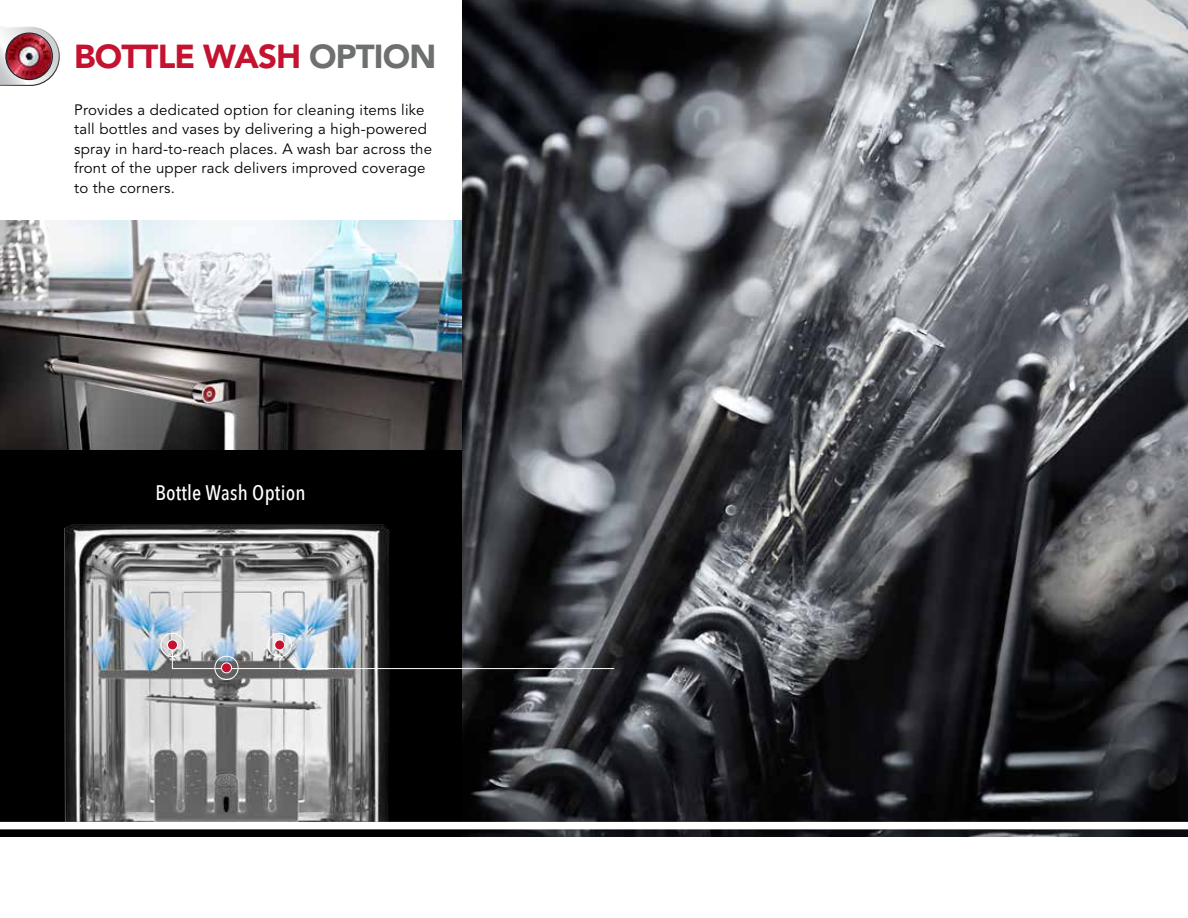
<style>
.page{position:relative;width:1188px;height:918px;background:#fff}
.page>*{position:absolute;margin:0;border:0;box-sizing:border-box;transform-origin:0 0}
.t1{font:900 33px "Avenir LT Std";letter-spacing:-.025em;color:#c41230}
.t2{font:500 21px "Avenir Next Condensed";letter-spacing:.01em;color:#fff}
.t3{font:15px/19.5px "Avenir LT Std";letter-spacing:.015em;color:#000}
.s1{color:#6e7070}
</style>
<div class="page">
<img style="left:0;top:220px;width:462px;height:230px">
<div style="left:0;top:450px;width:467px;height:392px;background:#000"></div>
<img style="left:65px;top:525px;width:325px;height:297px">
<img style="left:462px;top:0;width:726px;height:837px">
<div style="left:0;top:837px;width:1188px;height:81px;background:#fff"></div>
<div style="left:0;top:822px;width:1188px;height:7px;background:#fff"></div>
<svg style="left:0;top:26px;width:60px;height:60px"></svg>
<img style="left:6px;top:33px;width:47px;height:47px;border-radius:23px">
<div style="left:5px;top:33px;width:48px;height:47px;border:1px solid #232020;border-radius:50%"></div>
<div style="left:160px;top:633px;width:25px;height:24px;border:1px solid #fff;border-radius:50%"></div>
<div style="left:168px;top:640px;width:10px;height:10px;background:#c41230;border-radius:50%"></div>
<div style="left:167px;top:640px;width:11px;height:10px;border:1px solid #fff;border-radius:50%"></div>
<div style="left:214px;top:656px;width:25px;height:24px;border:1px solid #fff;border-radius:50%"></div>
<svg style="left:222px;top:663px;width:10px;height:10px"></svg>
<div style="left:221px;top:662px;width:11px;height:11px;border:1px solid #fff;border-radius:50%"></div>
<svg style="left:172px;top:644px;width:443px;height:25px"></svg>
<div style="left:268px;top:633px;width:24px;height:24px;border:1px solid #fff;border-radius:50%"></div>
<div style="left:275px;top:640px;width:10px;height:10px;background:#c41230;border-radius:50%"></div>
<div style="left:274px;top:640px;width:11px;height:10px;border:1px solid #fff;border-radius:50%"></div>
<h1 class="t1" style="left:74px;top:37px;width:364px">BOTTLE WASH <span class="s1">OPTION</span></h1>
<p class="t3" style="left:74px;top:100px;width:359px">Provides a dedicated option for cleaning items like tall bottles and vases by delivering a high-powered spray in hard-to-reach places. A wash bar across the front of the upper rack delivers improved coverage to the corners.</p>
<h2 class="t2" style="left:155px;top:480px;width:152px">Bottle Wash Option</h2>
</div>
